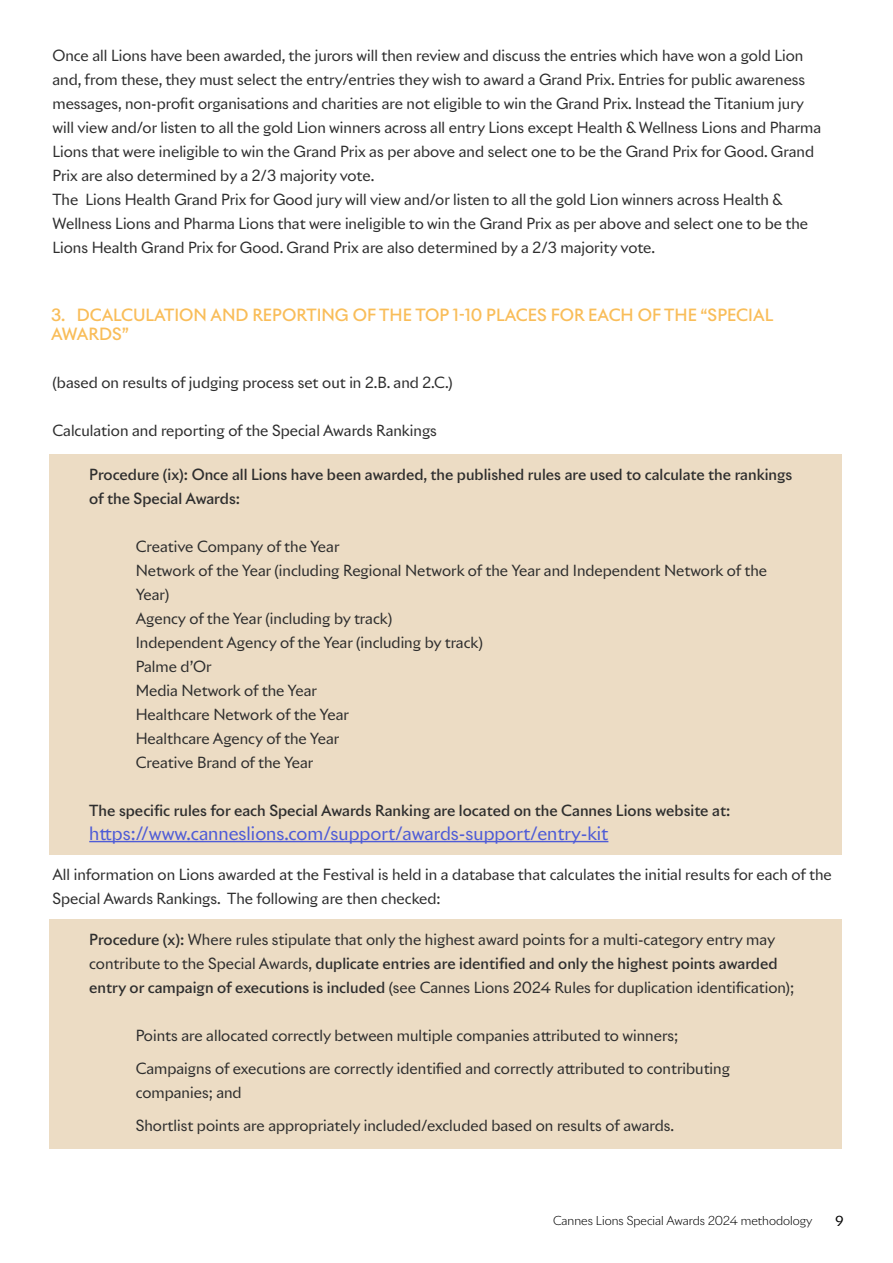
<style>
.page{position:relative;width:893px;height:1263px;background:#fff}
.page>*{position:absolute;margin:0;border:0;box-sizing:border-box;transform-origin:0 0}
.t1{font:18px "Riviera Nights";color:#4f5cd6}
.t2{font:500 16.5px/19.5px "Riviera Nights";color:#f9bd59}
.t3{font:15px/24px "Riviera Nights";color:#2e2e2e}
.t4{font:500 15px/24px "Riviera Nights";color:#2e2e2e}
.t5{font:13.5px "Riviera Nights";color:#000}
.t6{font:300 12px "Riviera Nights";color:#000}
.s1{font-weight:500}
</style>
<div class="page">
<div style="left:50px;top:454px;width:792px;height:401px;background:#ecdcc4"></div>
<div style="left:50px;top:919px;width:792px;height:230px;background:#ecdcc4"></div>
<hr style="left:89px;top:841px;width:519px;height:1px;background:#4f5cd6">
<p class="t3" style="left:52px;top:44px;width:770px">Once all Lions have been awarded, the jurors will then review and discuss the entries which have won a gold Lion and, from these, they must select the entry/entries they wish to award a Grand Prix. Entries for public awareness messages, non-profit organisations and charities are not eligible to win the Grand Prix. Instead the Titanium jury will view and/or listen to all the gold Lion winners across all entry Lions except Health &amp; Wellness Lions and Pharma Lions that were ineligible to win the Grand Prix as per above and select one to be the Grand Prix for Good. Grand Prix are also determined by a 2/3 majority vote.<br>The Lions Health Grand Prix for Good jury will view and/or listen to all the gold Lion winners across Health &amp; Wellness Lions and Pharma Lions that were ineligible to win the Grand Prix as per above and select one to be the Lions Health Grand Prix for Good. Grand Prix are also determined by a 2/3 majority vote.</p>
<p class="t2" style="left:51px;top:305px;width:724px">3. DCALCULATION AND REPORTING OF THE TOP 1-10 PLACES FOR EACH OF THE “SPECIAL<br>AWARDS”</p>
<p class="t3" style="left:52px;top:371px;width:402px">(based on results of judging process set out in 2.B. and 2.C.)</p>
<p class="t3" style="left:52px;top:419px;width:386px">Calculation and reporting of the Special Awards Rankings</p>
<p class="t4" style="left:89px;top:462px;width:705px">Procedure (ix): Once all Lions have been awarded, the published rules are used to calculate the rankings of the Special Awards:</p>
<p class="t3" style="left:136px;top:534px;width:633px">Creative Company of the Year<br>Network of the Year (including Regional Network of the Year and Independent Network of the Year)<br>Agency of the Year (including by track)<br>Independent Agency of the Year (including by track)<br>Palme d’Or<br>Media Network of the Year<br>Healthcare Network of the Year<br>Healthcare Agency of the Year<br>Creative Brand of the Year</p>
<p class="t4" style="left:89px;top:798px;width:643px">The specific rules for each Special Awards Ranking are located on the Cannes Lions website at:</p>
<p class="t1" style="left:89px;top:821px;width:521px">https://www.canneslions.com/support/awards-support/entry-kit</p>
<p class="t3" style="left:52px;top:863px;width:781px">All information on Lions awarded at the Festival is held in a database that calculates the initial results for each of the<br>Special Awards Rankings. The following are then checked:</p>
<p class="t3" style="left:89px;top:927px;width:706px"><span class="s1">Procedure (x):</span> Where rules stipulate that only the highest award points for a multi-category entry may contribute to the Special Awards, <span class="s1">duplicate entries are identified and only the highest points awarded entry or campaign of executions is included</span> (see Cannes Lions 2024 Rules for duplication identification);</p>
<p class="t3" style="left:136px;top:1023px;width:544px">Points are allocated correctly between multiple companies attributed to winners;</p>
<p class="t3" style="left:136px;top:1056px;width:596px">Campaigns of executions are correctly identified and correctly attributed to contributing companies; and</p>
<p class="t3" style="left:136px;top:1113px;width:540px">Shortlist points are appropriately included/excluded based on results of awards.</p>
<p class="t6" style="left:553px;top:1213px;width:261px">Cannes Lions Special Awards 2024 methodology</p>
<p class="t5" style="left:835px;top:1213px;width:10px">9</p>
</div>
